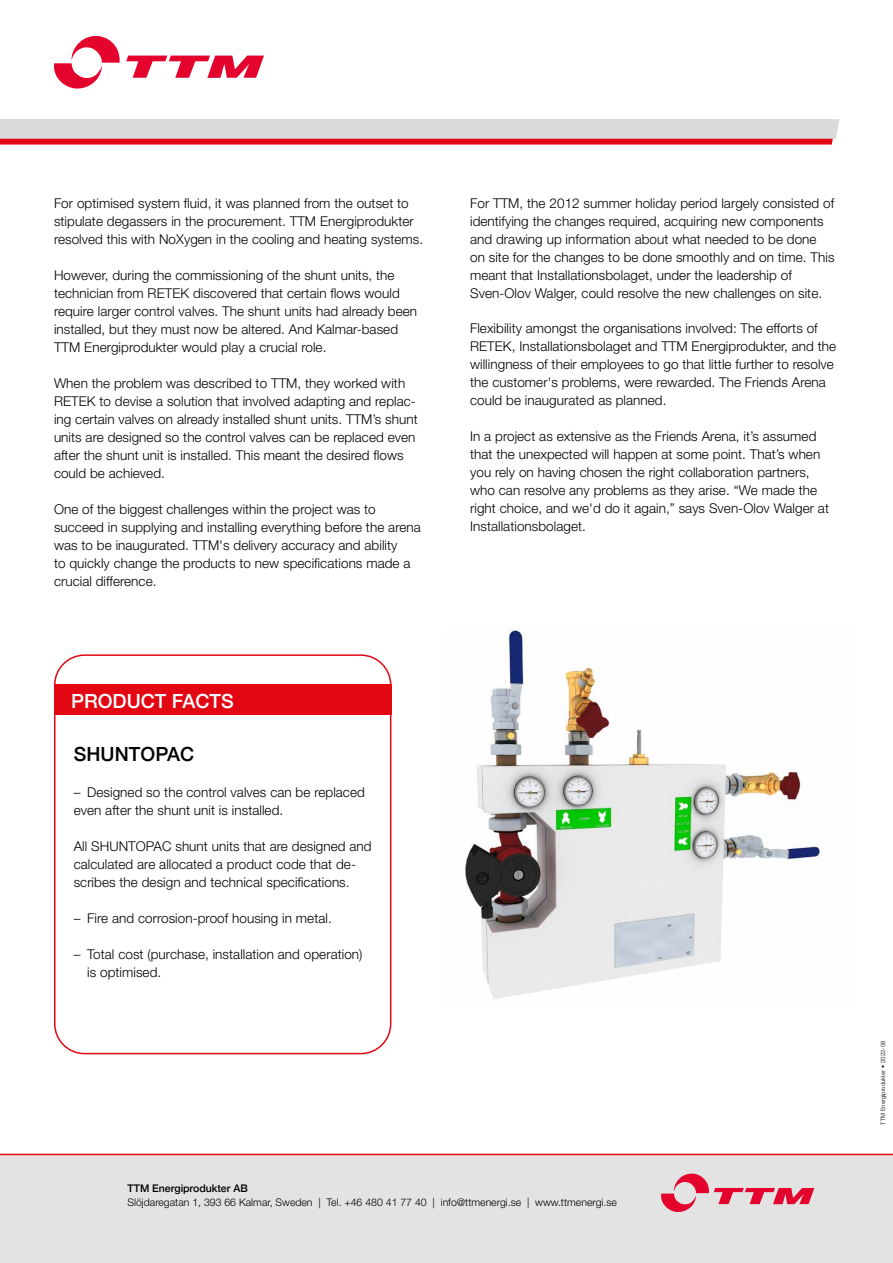
<style>
.page{position:relative;width:893px;height:1263px;background:#fff}
.page>*{position:absolute;margin:0;border:0;box-sizing:border-box;transform-origin:0 0}
.t1{font:500 19.5px "Helvetica Neue";color:#fff}
.t2{font:500 19.5px "Helvetica Neue";letter-spacing:.005em;color:#000}
.t3{font:300 13.5px/18px "Helvetica Neue LT Pro";letter-spacing:.005em;color:#000}
.t4{font:300 10.5px "Helvetica Neue LT Pro";color:#000}
.t5{font:500 10.5px "Helvetica Neue";color:#000}
.t6{font:300 6px "Helvetica Neue LT Pro";letter-spacing:.005em;color:#000}
</style>
<div class="page">
<div style="left:0;top:1154px;width:893px;height:109px;background:#e3e3e3"></div>
<svg style="left:661px;top:1173px;width:153px;height:39px"></svg>
<hr style="left:0;top:1154px;width:893px;height:1px;background:#e30613">
<svg style="left:0;top:119px;width:839px;height:26px;background:#dcabae"></svg>
<svg style="left:126px;top:56px;width:138px;height:22px"></svg>
<svg style="left:54px;top:36px;width:66px;height:53px"></svg>
<div style="left:54px;top:654px;width:337px;height:400px;border:2px solid #e30613;border-radius:30px"></div>
<div style="left:54px;top:684px;width:337px;height:31px;background:#e30613"></div>
<img style="left:465px;top:627px;width:356px;height:372px">
<p class="t3" style="left:54px;top:194px;width:371px">For optimised system fluid, it was planned from the outset to stipulate degassers in the procurement. TTM Energiprodukter resolved this with NoXygen in the cooling and heating systems.</p>
<p class="t3" style="left:54px;top:266px;width:365px">However, during the commissioning of the shunt units, the technician from RETEK discovered that certain flows would require larger control valves. The shunt units had already been installed, but they must now be altered. And Kalmar-based TTM Energiprodukter would play a crucial role.</p>
<p class="t3" style="left:54px;top:374px;width:365px">When the problem was described to TTM, they worked with RETEK to devise a solution that involved adapting and replac&shy;ing certain valves on already installed shunt units. TTM’s shunt units are designed so the control valves can be replaced even after the shunt unit is installed. This meant the desired flows could be achieved.</p>
<p class="t3" style="left:54px;top:500px;width:368px">One of the biggest challenges within the project was to succeed in supplying and installing everything before the arena was to be inaugurated. TTM's delivery accuracy and ability<br>to quickly change the products to new specifications made a crucial difference.</p>
<h1 class="t1" style="left:71px;top:685px;width:164px">PRODUCT FACTS</h1>
<h1 class="t2" style="left:74px;top:738px;width:122px">SHUNTOPAC</h1>
<p class="t3" style="left:74px;top:783px;width:293px">– Designed so the control valves can be replaced even after the shunt unit is installed.</p>
<p class="t3" style="left:74px;top:837px;width:299px">All SHUNTOPAC shunt units that are designed and calculated are allocated a product code that de&shy;scribes the design and technical specifications.</p>
<p class="t3" style="left:74px;top:909px;width:260px">– Fire and corrosion-proof housing in metal.</p>
<p class="t3" style="left:87px;top:945px;width:277px;text-indent:-14px">– Total cost (purchase, installation and operation) is optimised.</p>
<p class="t3" style="left:470px;top:194px;width:366px">For TTM, the 2012 summer holiday period largely consisted of identifying the changes required, acquiring new components and drawing up information about what needed to be done on site for the changes to be done smoothly and on time. This meant that Installationsbolaget, under the leadership of Sven-Olov Walger, could resolve the new challenges on site.</p>
<p class="t3" style="left:470px;top:319px;width:368px">Flexibility amongst the organisations involved: The efforts of RETEK, Installationsbolaget and TTM Energiprodukter, and the willingness of their employees to go that little further to resolve the customer's problems, were rewarded. The Friends Arena could be inaugurated as planned.</p>
<p class="t3" style="left:470px;top:427px;width:360px">In a project as extensive as the Friends Arena, it’s assumed that the unexpected will happen at some point. That’s when you rely on having chosen the right collaboration partners, who can resolve any problems as they arise. “We made the right choice, and we'd do it again,” says Sven-Olov Walger at Installationsbolaget.</p>
<p class="t5" style="left:128px;top:1180px;width:122px">TTM Energiprodukter AB</p>
<p class="t4" style="left:128px;top:1196px;width:491px">Slöjdaregatan 1, 393 66 Kalmar, Sweden | Tel. +46 480 41 77 40 | info@ttmenergi.se | www.ttmenergi.se</p>
<p class="t6" style="left:879px;top:1125px;width:85px;rotate:-90deg">TTM Energiprodukter • 2022-08</p>
</div>
